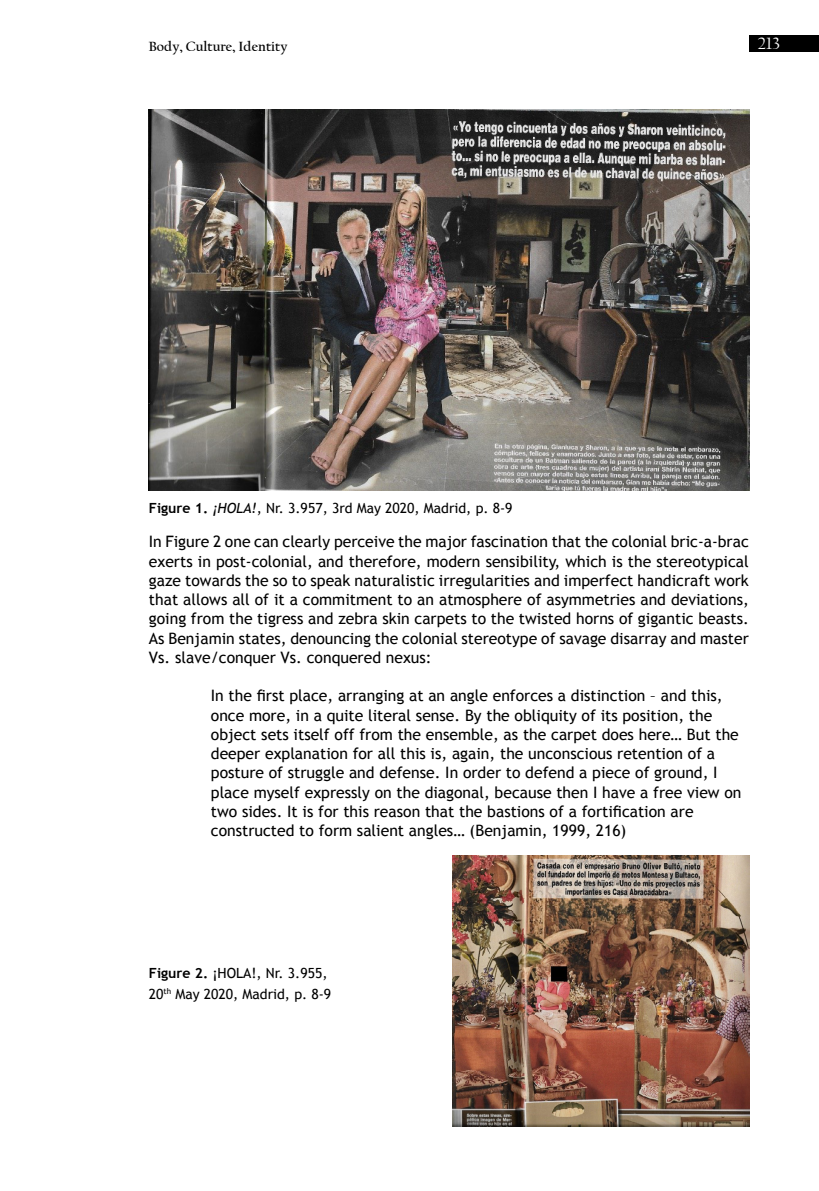
<style>
.page{position:relative;width:819px;height:1191px;background:#fff}
.page>*{position:absolute;margin:0;border:0;box-sizing:border-box;transform-origin:0 0}
.t1{font:17.5px "Californian FB";color:#fff}
.t2{font:15.75px/19.2px "Trebuchet MS";color:#000;text-align:justify}
.t3{font:14px/21px "Trebuchet MS";color:#000}
.t4{font:700 14px "Californian FB";color:#000}
.s1{font-weight:700}
.s2{font-style:italic}
</style>
<div class="page">
<div style="left:748px;top:35px;width:71px;height:17px;background:#000"></div>
<img style="left:149px;top:109px;width:600px;height:381px">
<img style="left:452px;top:855px;width:297px;height:271px">
<p class="t4" style="left:149px;top:39px;width:140px">Body, Culture, Identity</p>
<p class="t1" style="left:757px;top:33px;width:24px">213</p>
<p class="t3" style="left:149px;top:498px;width:365px"><span class="s1">Figure 1.</span> <span class="s2">¡HOLA!</span>, Nr. 3.957, 3rd May 2020, Madrid, p. 8-9</p>
<p class="t2" style="left:149px;top:532px;width:601px">In Figure 2 one can clearly perceive the major fascination that the colonial bric-a-brac exerts in post-colonial, and therefore, modern sensibility, which is the stereotypical gaze towards the so to speak naturalistic irregularities and imperfect handicraft work that allows all of it a commitment to an atmosphere of asymmetries and deviations, going from the tigress and zebra skin carpets to the twisted horns of gigantic beasts.<br>As Benjamin states, denouncing the colonial stereotype of savage disarray and master Vs. slave/conquer Vs. conquered nexus:</p>
<p class="t2" style="left:211px;top:686px;width:532px;text-align:left">In the first place, arranging at an angle enforces a distinction – and this, once more, in a quite literal sense. By the obliquity of its position, the object sets itself off from the ensemble, as the carpet does here… But the deeper explanation for all this is, again, the unconscious retention of a posture of struggle and defense. In order to defend a piece of ground, I place myself expressly on the diagonal, because then I have a free view on two sides. It is for this reason that the bastions of a fortification are constructed to form salient angles… (Benjamin, 1999, 216)</p>
<p class="t3" style="left:149px;top:962px;width:184px"><span class="s1">Figure 2.</span> ¡HOLA!, Nr. 3.955,<br>20<sup>th</sup> May 2020, Madrid, p. 8-9</p>
</div>
